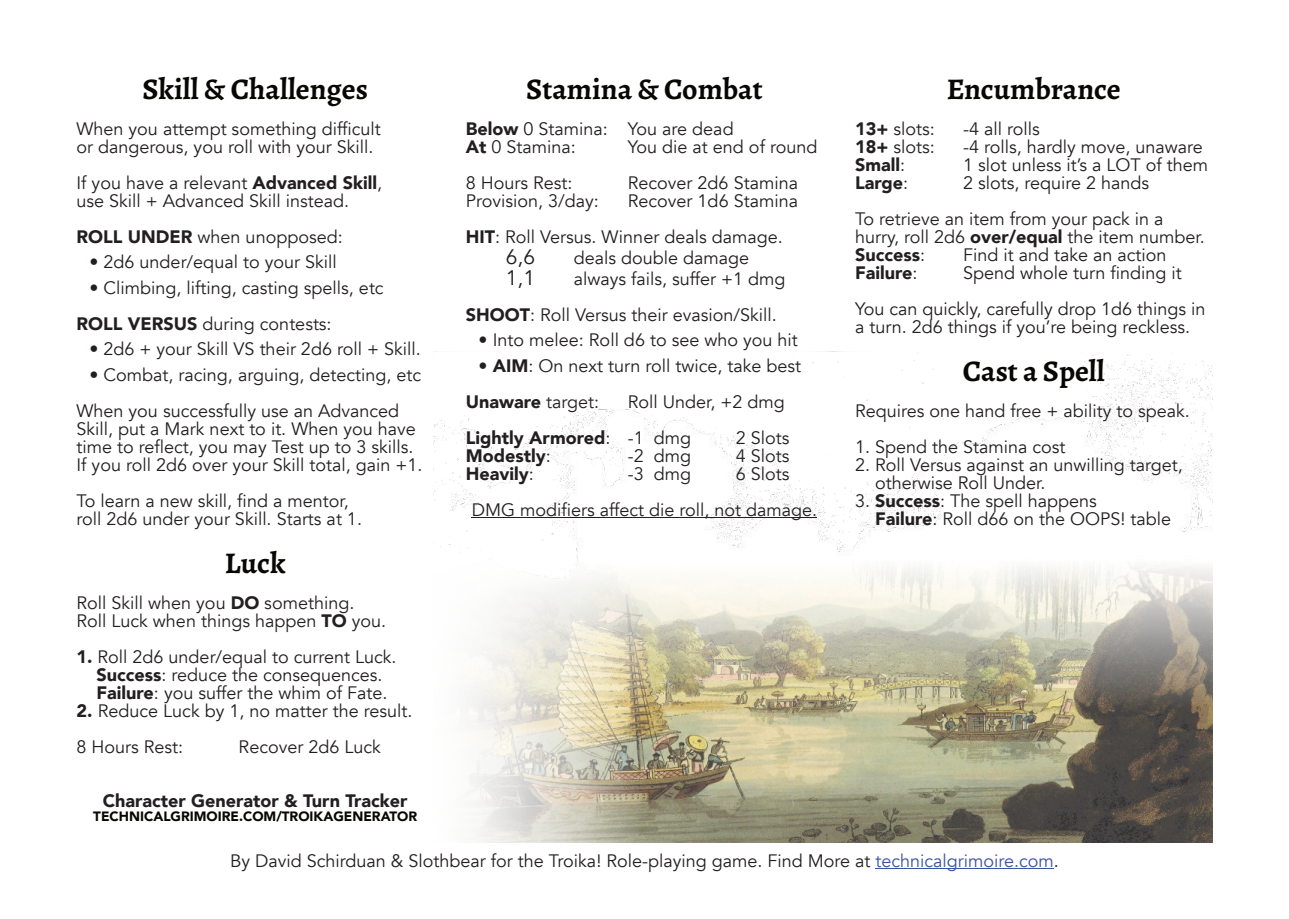
<style>
.page{position:relative;width:1289px;height:919px;background:#fff}
.page>*{position:absolute;margin:0;border:0;box-sizing:border-box;transform-origin:0 0}
.t1{font:700 30px "Alegreya";color:#080704}
.t2{font:21px "Avenir";color:#231f20}
.t3{font:18px/18px "Avenir";color:#231f20}
.t4{font:900 18px "Avenir";color:#231f20}
.t5{font:900 13.5px "Avenir";color:#080704}
.s1{font-weight:900}
.s2{font-weight:400}
.s3{color:#3a53a3}
</style>
<div class="page">
<img style="left:434px;top:351px;width:778px;height:491px">
<img style="left:434px;top:560px;width:209px;height:282px">
<hr style="left:471px;top:517px;width:346px;height:1px;background:#231f20">
<hr style="left:875px;top:868px;width:178px;height:1px;background:#3a53a3">
<h1 class="t1" style="left:143px;top:68px;width:227px">Skill &amp; Challenges</h1>
<p class="t3" style="left:77px;top:120px;width:306px">When you attempt something difficult or dangerous, you roll with your Skill.</p>
<p class="t3" style="left:77px;top:174px;width:307px">If you have a relevant <span class="s1">Advanced Skill</span>, use Skill + Advanced Skill instead.</p>
<p class="t3" style="left:77px;top:228px;width:268px"><span class="s1">ROLL UNDER</span> when unopposed:</p>
<p class="t3" style="left:89px;top:253px;width:249px">• 2d6 under/equal to your Skill</p>
<p class="t3" style="left:77px;top:270px;width:308px;line-height:36px;text-indent:13px">• Climbing, lifting, casting spells, etc<br><span class="s1">ROLL VERSUS</span> during contests:</p>
<p class="t3" style="left:89px;top:340px;width:333px">• 2d6 + your Skill VS their 2d6 roll + Skill.</p>
<p class="t3" style="left:77px;top:357px;width:346px;line-height:36px;text-indent:13px">• Combat, racing, arguing, detecting, etc<br>When you successfully use an Advanced</p>
<p class="t3" style="left:77px;top:420px;width:347px">Skill, put a Mark next to it. When you have time to reflect, you may Test up to 3 skills.<br>If you roll 2d6 over your Skill total, gain +1.</p>
<p class="t3" style="left:77px;top:492px;width:287px">To learn a new skill, find a mentor, roll 2d6 under your Skill. Starts at 1.</p>
<h1 class="t1" style="left:225px;top:542px;width:62px">Luck</h1>
<p class="t3" style="left:77px;top:594px;width:311px">Roll Skill when you <span class="s1">DO</span> something.<br>Roll Luck when things happen <span class="s1">TO</span> you.</p>
<p class="t3" style="left:97px;top:648px;width:301px;text-indent:-20px"><span class="s1">1.</span> Roll 2d6 under/equal to current Luck.<br><span class="s1">Success</span>: reduce the consequences.<br><span class="s1">Failure</span>: you suffer the whim of Fate.</p>
<p class="t3" style="left:77px;top:693px;width:337px;line-height:36px"><span class="s1">2.</span> Reduce Luck by 1, no matter the result.<br>8 Hours Rest:</p>
<p class="t3" style="left:239px;top:738px;width:144px">Recover 2d6 Luck</p>
<p class="t4" style="left:103px;top:789px;width:306px">Character Generator &amp; Turn Tracker</p>
<p class="t5" style="left:93px;top:807px;width:325px">TECHNICALGRIMOIRE.COM/TROIKAGENERATOR</p>
<h1 class="t1" style="left:526px;top:68px;width:238px">Stamina &amp; Combat</h1>
<p class="t3" style="left:466px;top:120px;width:269px"><span class="s1">Below</span> 0 Stamina: You are dead<br><span class="s1">At</span> 0 Stamina:</p>
<p class="t3" style="left:628px;top:138px;width:191px">You die at end of round</p>
<p class="t3" style="left:466px;top:174px;width:108px">8 Hours Rest:</p>
<p class="t3" style="left:628px;top:174px;width:172px">Recover 2d6 Stamina</p>
<p class="t3" style="left:466px;top:192px;width:135px">Provision, 3/day:</p>
<p class="t3" style="left:466px;top:183px;width:334px;line-height:36px;text-indent:162px">Recover 1d6 Stamina<br><span class="s1">HIT</span>: Roll Versus. Winner deals damage.</p>
<p class="t2" style="left:506px;top:243px;width:31px">6,6</p>
<p class="t3" style="left:574px;top:249px;width:177px">deals double damage</p>
<p class="t2" style="left:506px;top:264px;width:31px">1,1</p>
<p class="t3" style="left:466px;top:261px;width:321px;line-height:36px;text-indent:108px">always fails, suffer +1 dmg<br><span class="s1">SHOOT</span>: Roll Versus their evasion/Skill.</p>
<p class="t3" style="left:478px;top:331px;width:321px">• Into melee: Roll d6 to see who you hit</p>
<p class="t3" style="left:466px;top:348px;width:337px;line-height:36px;text-indent:13px"><span class="s1">• AIM</span>: On next turn roll twice, take best<br><span class="s1">Unaware</span> target:</p>
<p class="t3" style="left:466px;top:384px;width:321px;line-height:36px;text-indent:162px">Roll Under, +2 dmg<br><span class="s1">Lightly Armored</span>: -1 dmg</p>
<p class="t3" style="left:736px;top:429px;width:55px">2 Slots</p>
<p class="t4" style="left:466px;top:444px;width:86px">Modestly<span class="s2">:</span></p>
<p class="t3" style="left:628px;top:447px;width:65px">-2 dmg</p>
<p class="t3" style="left:736px;top:447px;width:55px">4 Slots</p>
<p class="t4" style="left:466px;top:462px;width:70px">Heavily<span class="s2">:</span></p>
<p class="t3" style="left:628px;top:465px;width:65px">-3 dmg</p>
<p class="t3" style="left:471px;top:456px;width:347px;line-height:36px;text-indent:264px">6 Slots<br>DMG modifiers affect die roll, not damage.</p>
<h1 class="t1" style="left:946px;top:68px;width:175px">Encumbrance</h1>
<p class="t3" style="left:855px;top:120px;width:81px"><span class="s1">13+</span> slots:</p>
<p class="t3" style="left:963px;top:120px;width:78px">-4 all rolls</p>
<p class="t3" style="left:855px;top:138px;width:81px"><span class="s1">18+</span> slots:</p>
<p class="t3" style="left:963px;top:138px;width:241px">-4 rolls, hardly move, unaware</p>
<p class="t4" style="left:855px;top:153px;width:52px">Small<span class="s2">:</span></p>
<p class="t3" style="left:963px;top:156px;width:247px">1 slot unless it’s a LOT of them</p>
<p class="t4" style="left:855px;top:171px;width:55px">Large<span class="s2">:</span></p>
<p class="t3" style="left:855px;top:165px;width:310px;line-height:36px;text-indent:108px">2 slots, require 2 hands<br>To retrieve an item from your pack in a</p>
<p class="t3" style="left:855px;top:228px;width:351px">hurry, roll 2d6 <span class="s1">over/equal</span> the item number.<br><span class="s1">Success</span>:</p>
<p class="t3" style="left:963px;top:246px;width:205px">Find it and take an action</p>
<p class="t3" style="left:855px;top:255px;width:352px;line-height:36px;text-indent:108px">Spend whole turn finding it<br>You can quickly, carefully drop 1d6 things in</p>
<p class="t3" style="left:855px;top:318px;width:337px">a turn. 2d6 things if you’re being reckless.</p>
<h1 class="t1" style="left:962px;top:350px;width:143px">Cast a Spell</h1>
<p class="t3" style="left:855px;top:402px;width:336px">Requires one hand free + ability to speak.</p>
<p class="t3" style="left:855px;top:438px;width:212px">1. Spend the Stamina cost</p>
<p class="t3" style="left:875px;top:456px;width:309px;text-indent:-20px">2. Roll Versus against an unwilling target, otherwise Roll Under.</p>
<p class="t3" style="left:875px;top:492px;width:298px;text-indent:-20px">3. <span class="s1">Success</span>: The spell happens<br><span class="s1">Failure</span>: Roll d66 on the OOPS! table</p>
<p class="t4" style="left:855px;top:261px;width:64px">Failure<span class="s2">:</span></p>
<p class="t3" style="left:230px;top:851px;width:830px">By David Schirduan &amp; Slothbear for the Troika! Role-playing game. Find More at <span class="s3">technicalgrimoire.com</span>.</p>
</div>
